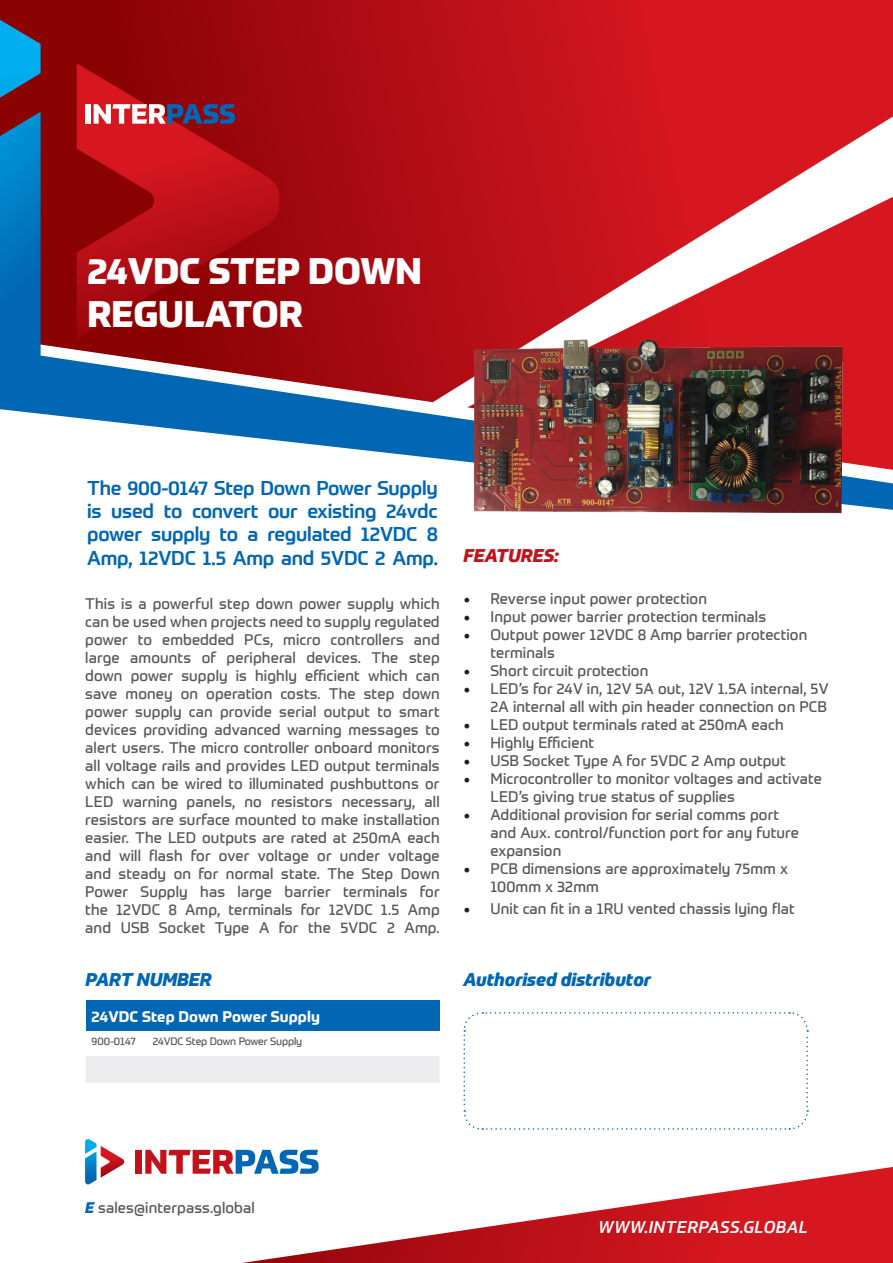
<style>
.page{position:relative;width:893px;height:1263px;background:#fff}
.page>*{position:absolute;margin:0;border:0;box-sizing:border-box;transform-origin:0 0}
.Interpass_Heading{font:800 36px "Prometo";color:#fff}
.Interpass_Body_blue{font:500 19.5px/23.4px "Prometo";letter-spacing:-.01em;color:#0166b3;text-align:justify}
.t1{font:italic 800 18px "Prometo";color:#0166b3}
.Interpass_sub_headin{font:italic 800 18px "Prometo";color:#c4121a}
.t2{font:italic 500 16.5px "Prometo";letter-spacing:.03em;color:#fff}
.Interpass_Body{font:15px/18px "Prometo";letter-spacing:.01em;color:#575756}
.t3{font:700 15px "Prometo";letter-spacing:.01em;color:#fff}
.t4{font:15px "Prometo";letter-spacing:.01em;color:#57585a}
.t5{font:10.5px "Prometo";letter-spacing:-.01em;color:#57585a}
.s1{color:#57585a}
.s2{font-family:"Minion Pro";font-size:18px;color:#231f20}
.s3{font-weight:800;font-style:italic;color:#0166b3}
</style>
<div class="page">
<svg style="left:463px;top:1012px;width:346px;height:118px"></svg>
<svg style="left:0;top:0;width:893px;height:112px;background:#ba0f16"></svg>
<svg style="left:242px;top:1167px;width:651px;height:96px"></svg>
<svg style="left:0;top:20px;width:41px;height:78px;background:#2c76a2"></svg>
<svg style="left:0;top:112px;width:893px;height:398px"></svg>
<svg style="left:77px;top:63px;width:202px;height:276px;background:#a80a0f"></svg>
<div style="left:86px;top:104px;width:5px;height:20px;background:#fff"></div>
<svg style="left:94px;top:104px;width:141px;height:20px"></svg>
<div style="left:86px;top:1001px;width:353px;height:30px;background:#0166b3"></div>
<div style="left:86px;top:1056px;width:353px;height:27px;background:#ececee"></div>
<div style="left:135px;top:1150px;width:7px;height:24px;background:#c4121a"></div>
<svg style="left:145px;top:1150px;width:174px;height:24px"></svg>
<svg style="left:85px;top:1139px;width:39px;height:45px"></svg>
<img style="left:474px;top:339px;width:372px;height:175px">
<p class="Interpass_Heading" style="left:87px;top:248px;width:336px">24VDC STEP DOWN</p>
<p class="Interpass_Heading" style="left:87px;top:291px;width:217px">REGULATOR</p>
<p class="Interpass_Body_blue" style="left:87px;top:476px;width:352px">The 900-0147 Step Down Power Supply is used to convert our existing 24vdc power supply to a regulated 12VDC 8<br>Amp, 12VDC 1.5 Amp and 5VDC 2 Amp.</p>
<p class="Interpass_Body" style="left:85px;top:595px;width:356px;text-align:justify"><span class="s1">This is a powerful step down power supply which can be used when projects need to supply regulated power to embedded PCs, micro controllers and large amounts of peripheral devices. The step down power supply is highly efficient which can save money on operation costs. The step down power supply can provide serial output to smart devices providing advanced warning messages to alert users. The micro controller onboar</span>d monitors all voltage rails and provides LED output terminals which can be wired to illuminated pushbuttons or LED warning panels, no resistors necessary, all resistors are surface mounted to make installation easier. The LED outputs are rated at 250mA each and will flash for over voltage or under voltage and steady on for normal state. The Step Down Power Supply has large barrier terminals for the 12VDC 8 Amp, terminals for 12VDC 1.5 Amp and USB Socket Type <span class="s1">A for the 5VDC 2 Amp.</span></p>
<p class="Interpass_sub_headin" style="left:464px;top:544px;width:97px">FEATURES:</p>
<p class="Interpass_Body" style="left:464px;top:589px;width:245px"><span class="s2">•</span> Reverse input power protection</p>
<p class="Interpass_Body" style="left:464px;top:607px;width:304px"><span class="s2">•</span> Input power barrier protection terminals</p>
<p class="Interpass_Body" style="left:491px;top:625px;width:318px;text-indent:-27px"><span class="s2">•</span> Output power 12VDC 8 Amp barrier protection terminals</p>
<p class="Interpass_Body" style="left:464px;top:661px;width:186px"><span class="s2">•</span> Short circuit protection</p>
<p class="Interpass_Body" style="left:464px;top:679px;width:366px;text-align:right"><span class="s2">•</span> LED’s for 24V in, 12V 5A out, 12V 1.5A internal, 5V<br>2A internal all with pin header connection on PCB</p>
<p class="Interpass_Body" style="left:464px;top:715px;width:322px"><span class="s2">•</span> LED output terminals rated at 250mA each</p>
<p class="Interpass_Body" style="left:464px;top:733px;width:132px"><span class="s2">•</span> Highly Efficient</p>
<p class="Interpass_Body" style="left:464px;top:751px;width:324px"><span class="s2">•</span> USB Socket Type A for 5VDC 2 Amp output</p>
<p class="Interpass_Body" style="left:491px;top:769px;width:333px;text-indent:-27px"><span class="s2">•</span> Microcontroller to monitor voltages and activate<br>LED’s giving true status of supplies</p>
<p class="Interpass_Body" style="left:491px;top:805px;width:310px;text-indent:-27px"><span class="s2">•</span> Additional provision for serial comms port and Aux. control/function port for any future expansion</p>
<p class="Interpass_Body" style="left:491px;top:859px;width:299px;text-indent:-27px"><span class="s2">•</span> PCB dimensions are approximately 75mm x<br>100mm x 32mm</p>
<p class="Interpass_Body" style="left:464px;top:899px;width:333px"><span class="s2">•</span> Unit can fit in a 1RU vented chassis lying flat</p>
<p class="t1" style="left:86px;top:968px;width:128px">PART NUMBER</p>
<p class="t1" style="left:464px;top:968px;width:189px">Authorised distributor</p>
<p class="t3" style="left:92px;top:1007px;width:230px">24VDC Step Down Power Supply</p>
<p class="t5" style="left:92px;top:1035px;width:46px">900-0147</p>
<p class="t5" style="left:153px;top:1035px;width:151px">24VDC Step Down Power Supply</p>
<p class="t4" style="left:85px;top:1198px;width:171px"><span class="s3">E</span> sales@interpass.global</p>
<p class="t2" style="left:599px;top:1217px;width:211px">WWW.INTERPASS.GLOBAL</p>
</div>
